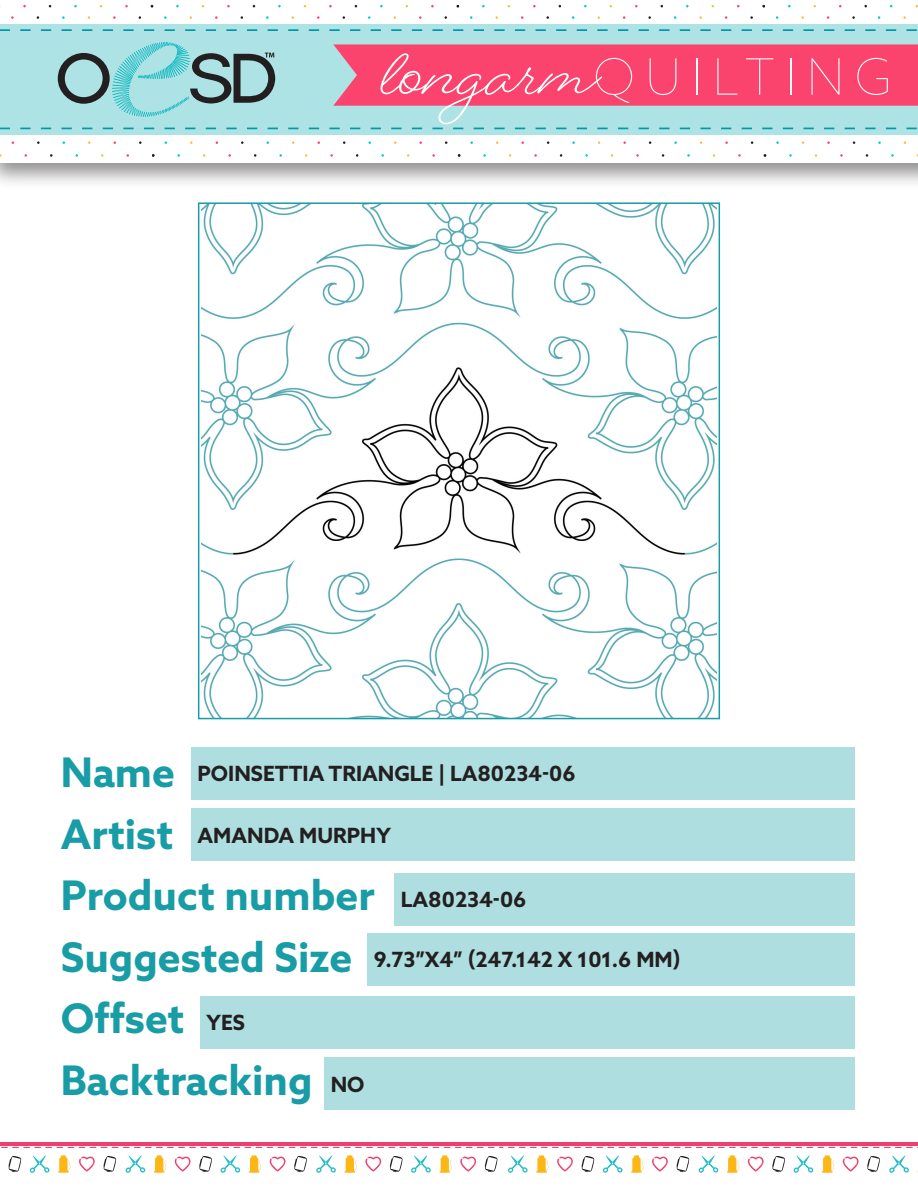
<style>
.page{position:relative;width:918px;height:1188px;background:#fff}
.page>*{position:absolute;margin:0;border:0;box-sizing:border-box;transform-origin:0 0}
.t1{font:100 50.25px "Azo Sans";letter-spacing:.2em;color:#fff}
.t2{font:700 40.8px/61.5px "Azo Sans";color:#189ca6}
.t3{font:700 21px "Azo Sans";color:#231f20}
</style>
<div class="page">
<img style="left:201px;top:205px;width:516px;height:511px">
<div style="left:198px;top:202px;width:522px;height:517px;border:2px solid #189ca6"></div>
<div style="left:0;top:24px;width:918px;height:110px;background:#aee3e5"></div>
<svg style="left:0;top:29px;width:917px;height:2px"></svg>
<svg style="left:0;top:128px;width:330px;height:2px"></svg>
<svg style="left:57px;top:42px;width:219px;height:75px"></svg>
<svg style="left:330px;top:44px;width:588px;height:86px"></svg>
<svg style="left:8px;top:1156px;width:13px;height:16px"></svg>
<svg style="left:58px;top:1155px;width:13px;height:18px"></svg>
<svg style="left:79px;top:1157px;width:16px;height:15px"></svg>
<svg style="left:30px;top:1155px;width:19px;height:18px"></svg>
<svg style="left:103px;top:1156px;width:13px;height:16px"></svg>
<svg style="left:154px;top:1155px;width:12px;height:18px"></svg>
<svg style="left:175px;top:1157px;width:16px;height:15px"></svg>
<svg style="left:126px;top:1155px;width:19px;height:18px"></svg>
<svg style="left:199px;top:1156px;width:13px;height:16px"></svg>
<svg style="left:248px;top:1155px;width:13px;height:18px"></svg>
<svg style="left:270px;top:1157px;width:16px;height:15px"></svg>
<svg style="left:221px;top:1155px;width:19px;height:18px"></svg>
<svg style="left:294px;top:1156px;width:13px;height:16px"></svg>
<svg style="left:344px;top:1155px;width:13px;height:18px"></svg>
<svg style="left:365px;top:1157px;width:16px;height:15px"></svg>
<svg style="left:316px;top:1155px;width:20px;height:18px"></svg>
<svg style="left:390px;top:1156px;width:13px;height:16px"></svg>
<svg style="left:439px;top:1155px;width:13px;height:18px"></svg>
<svg style="left:460px;top:1157px;width:16px;height:15px"></svg>
<svg style="left:411px;top:1155px;width:20px;height:18px"></svg>
<svg style="left:485px;top:1156px;width:13px;height:16px"></svg>
<hr style="left:0;top:1142px;width:502px;height:3px;background:#ef406d">
<svg style="left:1px;top:1147px;width:494px;height:1px"></svg>
<svg style="left:536px;top:1155px;width:13px;height:18px"></svg>
<svg style="left:557px;top:1157px;width:16px;height:15px"></svg>
<svg style="left:508px;top:1155px;width:20px;height:18px"></svg>
<svg style="left:581px;top:1156px;width:13px;height:16px"></svg>
<svg style="left:631px;top:1155px;width:13px;height:18px"></svg>
<svg style="left:652px;top:1157px;width:16px;height:15px"></svg>
<svg style="left:603px;top:1155px;width:20px;height:18px"></svg>
<svg style="left:676px;top:1156px;width:13px;height:16px"></svg>
<svg style="left:727px;top:1155px;width:12px;height:18px"></svg>
<svg style="left:748px;top:1157px;width:16px;height:15px"></svg>
<svg style="left:699px;top:1155px;width:19px;height:18px"></svg>
<svg style="left:772px;top:1156px;width:13px;height:16px"></svg>
<svg style="left:822px;top:1155px;width:12px;height:18px"></svg>
<svg style="left:843px;top:1157px;width:16px;height:15px"></svg>
<svg style="left:794px;top:1155px;width:19px;height:18px"></svg>
<svg style="left:867px;top:1156px;width:13px;height:16px"></svg>
<svg style="left:889px;top:1155px;width:20px;height:18px"></svg>
<hr style="left:500px;top:1142px;width:418px;height:3px;background:#ef406d">
<svg style="left:499px;top:1147px;width:419px;height:1px"></svg>
<div style="left:191px;top:747px;width:664px;height:53px;background:#aedee0"></div>
<div style="left:191px;top:808px;width:664px;height:53px;background:#aedee0"></div>
<div style="left:394px;top:873px;width:461px;height:52px;background:#aedee0"></div>
<div style="left:367px;top:933px;width:488px;height:52px;background:#aedee0"></div>
<div style="left:200px;top:996px;width:655px;height:52px;background:#aedee0"></div>
<div style="left:324px;top:1057px;width:531px;height:53px;background:#aedee0"></div>
<h1 class="t1" style="left:593px;top:45px;width:300px">QUILTING</h1>
<h2 class="t2" style="left:61px;top:741px;width:315px">Name<br>Artist<br>Product number<br>Suggested Size<br>Offset<br>Backtracking</h2>
<p class="t3" style="left:198px;top:760px;width:379px">POINSETTIA TRIANGLE | LA80234-06</p>
<p class="t3" style="left:198px;top:822px;width:195px">AMANDA MURPHY</p>
<p class="t3" style="left:401px;top:886px;width:127px">LA80234-06</p>
<p class="t3" style="left:374px;top:946px;width:308px">9.73”X4” (247.142 X 101.6 MM)</p>
<p class="t3" style="left:207px;top:1009px;width:40px">YES</p>
<p class="t3" style="left:331px;top:1070px;width:35px">NO</p>
</div>
